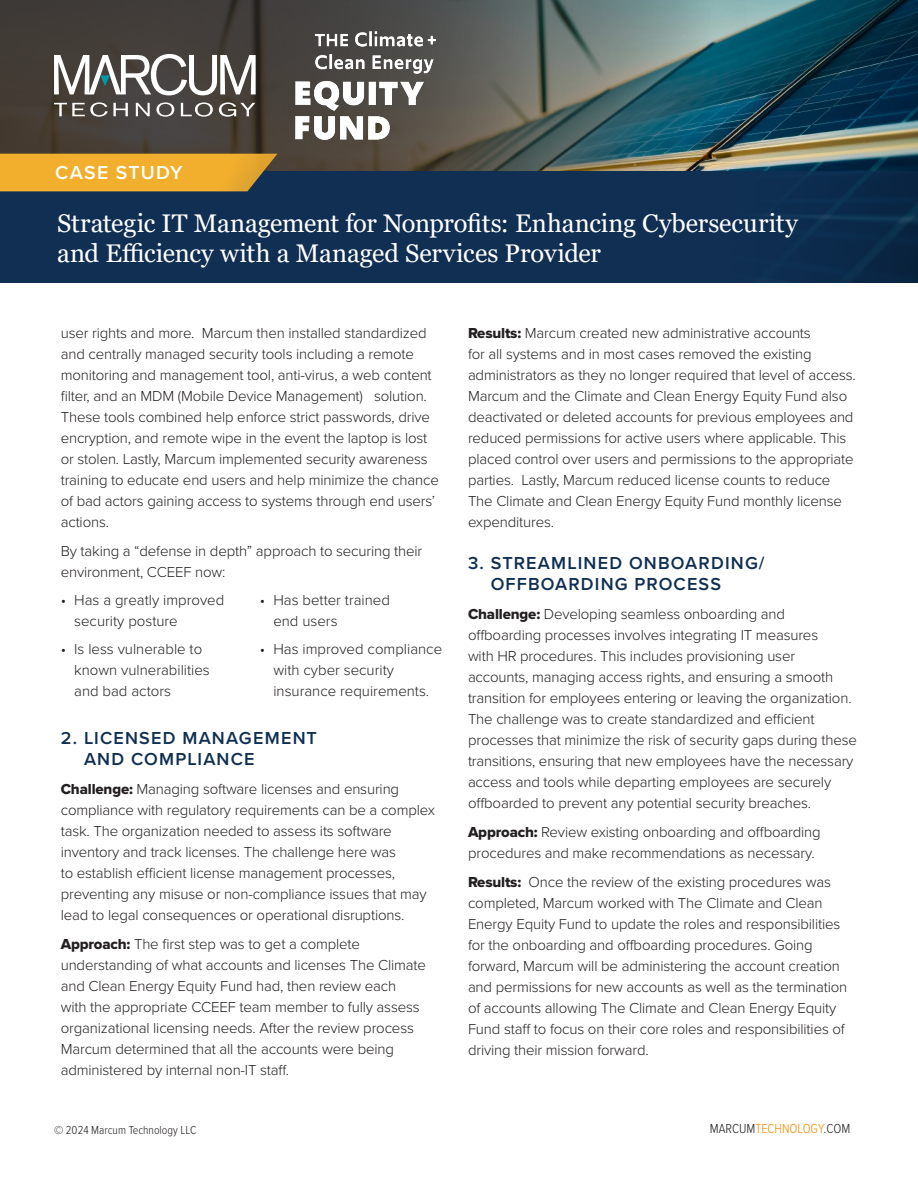
<style>
.page{position:relative;width:918px;height:1188px;background:#fff}
.page>*{position:absolute;margin:0;border:0;box-sizing:border-box;transform-origin:0 0}
.Header_Page_2_large_title{font:25.5px/30px "Georgia";letter-spacing:-.005em;color:#fff}
.t1{font:600 19.5px "Proxima Nova";letter-spacing:.065em;color:#fff}
.t2{font:600 18px/21px "Proxima Nova";letter-spacing:.065em;color:#102f53}
.Body_copy{font:300 15px/21px "Proxima Nova";letter-spacing:-.01em;color:#231f20}
.t3{font:300 13.5px "Proxima Nova Cond";color:#f28b00}
.t4{font:300 12px "Proxima Nova Cond";color:#231f20}
.s1{font-family:"Proxima Nova Extrabld";font-weight:400}
.s2{color:#1e1e1e}
.s3{color:#231f20}
</style>
<div class="page">
<img style="left:746px;top:0;width:172px;height:171px">
<img style="left:0;top:0;width:746px;height:171px">
<div style="left:0;top:171px;width:918px;height:112px;background:#102f53"></div>
<svg style="left:0;top:154px;width:278px;height:37px;background:#e5a72f"></svg>
<svg style="left:54px;top:54px;width:202px;height:41px"></svg>
<svg style="left:54px;top:102px;width:74px;height:15px"></svg>
<svg style="left:136px;top:103px;width:14px;height:13px"></svg>
<svg style="left:156px;top:102px;width:18px;height:15px"></svg>
<svg style="left:181px;top:102px;width:32px;height:15px"></svg>
<svg style="left:219px;top:102px;width:36px;height:15px"></svg>
<img style="left:295px;top:32px;width:141px;height:107px">
<h2 class="t1" style="left:55px;top:158px;width:129px">CASE STUDY</h2>
<p class="Header_Page_2_large_title" style="left:57px;top:208px;width:742px">Strategic IT Management for Nonprofits: Enhancing Cybersecurity and Efficiency with a Managed Services Provider</p>
<p class="Body_copy" style="left:61px;top:322px;width:380px">user rights and more. Marcum then installed standardized and centrally managed security tools including a remote monitoring and management tool, anti-virus, a web content filter, and an MDM (Mobile Device Management) solution.<br>These tools combined help enforce strict passwords, drive encryption, and remote wipe in the event the laptop is lost or stolen. Lastly, Marcum implemented security awareness training to educate end users and help minimize the chance of bad actors gaining access to systems through end users’ actions.</p>
<p class="Body_copy" style="left:61px;top:540px;width:363px">By taking a “defense in depth” approach to securing their environment, CCEEF now:</p>
<p class="Body_copy" style="left:74px;top:589px;width:152px;text-indent:-14px">• Has a greatly improved security posture</p>
<p class="Body_copy" style="left:74px;top:638px;width:137px;text-indent:-14px">• Is less vulnerable to known vulnerabilities and bad actors</p>
<p class="Body_copy" style="left:273px;top:589px;width:118px;text-indent:-14px">• Has better trained end users</p>
<p class="Body_copy" style="left:273px;top:638px;width:170px;text-indent:-14px">• Has improved compliance with cyber security insurance requirements.</p>
<h1 class="t2" style="left:84px;top:727px;width:234px;text-indent:-23px">2. LICENSED MANAGEMENT<br>AND COMPLIANCE</h1>
<p class="Body_copy" style="left:61px;top:778px;width:376px"><span class="s1">Challenge:</span> Managing software licenses and ensuring compliance with regulatory requirements can be a complex task. The organization needed to assess its software inventory and track licenses. The challenge here was<br>to establish efficient license management processes, preventing any misuse or non-compliance issues that may lead to legal consequences or operational disruptions.</p>
<p class="Body_copy" style="left:61px;top:933px;width:367px"><span class="s1">Approach:</span> The first step was to get a complete understanding of what accounts and licenses The Climate and Clean Energy Equity Fund had, then review each<br>with the appropriate CCEEF team member to fully assess organizational licensing needs. After the review process Marcum determined that all the accounts were being administered by internal non-IT staff.</p>
<p class="Body_copy" style="left:468px;top:322px;width:389px"><span class="s1">Results:</span> Marcum created new administrative accounts<br>for all systems and in most cases removed the existing administrators as they no longer required that level of access.<br>Marcum and the Climate and Clean Energy Equity Fund also deactivated or deleted accounts for previous employees and reduced permissions for active users where applicable. This placed control over users and permissions to the appropriate parties. Lastly, Marcum reduced license counts to reduce The Climate and Clean Energy Equity Fund monthly license expenditures.</p>
<h1 class="t2" style="left:491px;top:552px;width:275px;text-indent:-23px">3. STREAMLINED ONBOARDING/<br>OFFBOARDING PROCESS</h1>
<p class="Body_copy" style="left:468px;top:602px;width:390px"><span class="s1">Challenge:</span> Developing seamless onboarding and offboarding processes involves integrating IT measures<br>with HR procedures. This includes provisioning user accounts, managing access rights, and ensuring a smooth transition for employees entering or leaving the organization.<br>The challenge was to create standardized and efficient processes that minimize the risk of security gaps during these transitions, ensuring that new employees have the necessary access and tools while departing employees are securely offboarded to prevent any potential security breaches.</p>
<p class="Body_copy" style="left:468px;top:821px;width:354px"><span class="s1">Approach:</span> Review existing onboarding and offboarding procedures and make recommendations as necessary.</p>
<p class="Body_copy" style="left:468px;top:871px;width:381px"><span class="s1">Results:</span> Once the review of the existing procedures was completed, Marcum worked with The Climate and Clean Energy Equity Fund to update the roles and responsibilities for the onboarding and offboarding procedures. Going forward, Marcum will be administering the account creation and permissions for new accounts as well as the termination of accounts allowing The Climate and Clean Energy Equity Fund staff to focus on their core roles and responsibilities of driving their mission forward.</p>
<p class="t4" style="left:54px;top:1121px;width:144px">© 2024 Marcum Technology LLC</p>
<p class="t3" style="left:710px;top:1119px;width:142px"><span class="s2">MARCUM</span>TECHNOLOGY<span class="s3">.COM</span></p>
</div>
